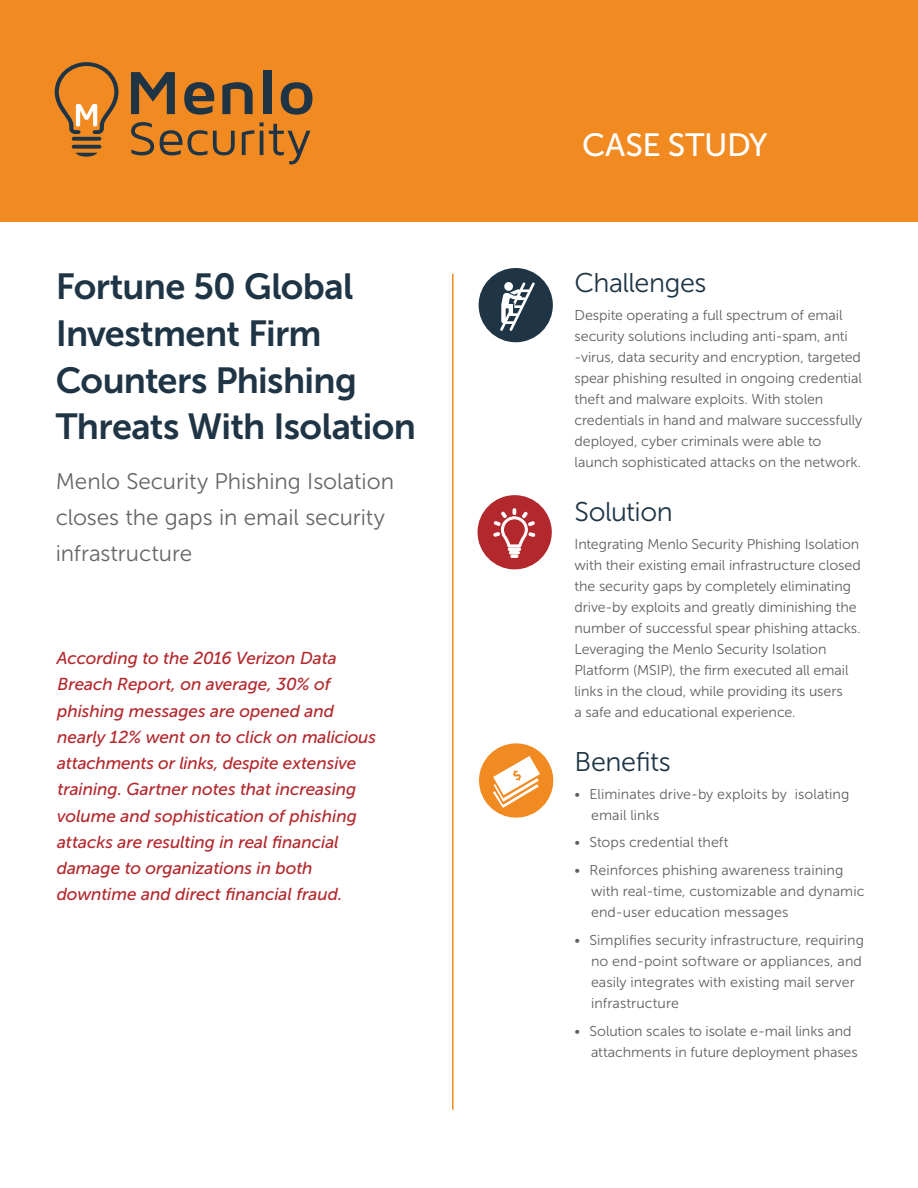
<style>
.page{position:relative;width:918px;height:1188px;background:#fff}
.page>*{position:absolute;margin:0;border:0;box-sizing:border-box;transform-origin:0 0}
.t1{font:36.15px/46.7px "Museo Sans 700";letter-spacing:-.02em;color:#1f3545}
.t2{font:32.1px "Museo Sans 500";letter-spacing:-.01em;color:#fff}
.t3{font:27px "Museo Sans 300";letter-spacing:-.015em;color:#1f3545}
.t4{font:22.5px/36px "Museo Sans 300";letter-spacing:-.005em;color:#656669}
.t5{font:italic 17.25px/26.2px "Museo Sans 500";letter-spacing:-.005em;color:#b3282d}
.t6{font:14.25px/21px "Museo Sans 300";letter-spacing:-.005em;color:#5f6062}
</style>
<div class="page">
<div style="left:0;top:0;width:918px;height:222px;background:#f18a21"></div>
<hr style="left:452px;top:274px;width:2px;height:836px;background:#f18a21">
<svg style="left:72px;top:137px;width:29px;height:4px"></svg>
<svg style="left:72px;top:145px;width:29px;height:4px"></svg>
<svg style="left:75px;top:153px;width:22px;height:4px"></svg>
<svg style="left:55px;top:62px;width:63px;height:72px"></svg>
<svg style="left:131px;top:72px;width:44px;height:42px"></svg>
<svg style="left:184px;top:82px;width:30px;height:33px"></svg>
<svg style="left:222px;top:82px;width:31px;height:32px"></svg>
<div style="left:264px;top:71px;width:8px;height:43px;background:#1f3545"></div>
<svg style="left:281px;top:82px;width:31px;height:33px"></svg>
<svg style="left:131px;top:122px;width:76px;height:33px"></svg>
<svg style="left:213px;top:131px;width:22px;height:24px"></svg>
<svg style="left:242px;top:122px;width:69px;height:42px"></svg>
<div style="left:478px;top:495px;width:74px;height:74px;background:#b3282d;border-radius:50%"></div>
<svg style="left:493px;top:508px;width:43px;height:50px"></svg>
<div style="left:479px;top:268px;width:74px;height:74px;background:#1f3545;border-radius:50%"></div>
<svg style="left:500px;top:282px;width:35px;height:49px"></svg>
<div style="left:479px;top:743px;width:74px;height:75px;background:#f18a21;border-radius:50%"></div>
<svg style="left:493px;top:756px;width:47px;height:52px"></svg>
<h1 class="t1" style="left:56px;top:263px;width:362px">Fortune 50 Global<br>Investment Firm<br>Counters Phishing<br>Threats With Isolation</h1>
<h3 class="t4" style="left:56px;top:463px;width:340px">Menlo Security Phishing Isolation closes the gaps in email security infrastructure</h3>
<p class="t5" style="left:57px;top:645px;width:321px">According to the 2016 Verizon Data Breach Report, on average, 30% of phishing messages are opened and nearly 12% went on to click on malicious attachments or links, despite extensive training. Gartner notes that increasing volume and sophistication of phishing attacks are resulting in real financial damage to organizations in both downtime and direct financial fraud.</p>
<h2 class="t2" style="left:582px;top:127px;width:187px">CASE STUDY</h2>
<h3 class="t3" style="left:575px;top:269px;width:133px">Challenges</h3>
<p class="t6" style="left:575px;top:305px;width:289px">Despite operating a full spectrum of email security solutions including anti-spam, anti -virus, data security and encryption, targeted spear phishing resulted in ongoing credential theft and malware exploits. With stolen credentials in hand and malware successfully deployed, cyber criminals were able to launch sophisticated attacks on the network.</p>
<h3 class="t3" style="left:575px;top:497px;width:100px">Solution</h3>
<p class="t6" style="left:575px;top:534px;width:288px">Integrating Menlo Security Phishing Isolation with their existing email infrastructure closed the security gaps by completely eliminating drive-by exploits and greatly diminishing the number of successful spear phishing attacks.<br>Leveraging the Menlo Security Isolation Platform (MSIP), the firm executed all email links in the cloud, while providing its users<br>a safe and educational experience.</p>
<h3 class="t3" style="left:575px;top:747px;width:98px">Benefits</h3>
<p class="t6" style="left:591px;top:783px;width:260px;text-indent:-17px">• Eliminates drive-by exploits by isolating email links</p>
<p class="t6" style="left:575px;top:832px;width:156px">• Stops credential theft</p>
<p class="t6" style="left:591px;top:860px;width:275px;text-indent:-17px">• Reinforces phishing awareness training with real-time, customizable and dynamic end-user education messages</p>
<p class="t6" style="left:591px;top:930px;width:275px;text-indent:-17px">• Simplifies security infrastructure, requiring no end-point software or appliances, and easily integrates with existing mail server infrastructure</p>
<p class="t6" style="left:591px;top:1020px;width:268px;text-indent:-17px">• Solution scales to isolate e-mail links and attachments in future deployment phases</p>
</div>
